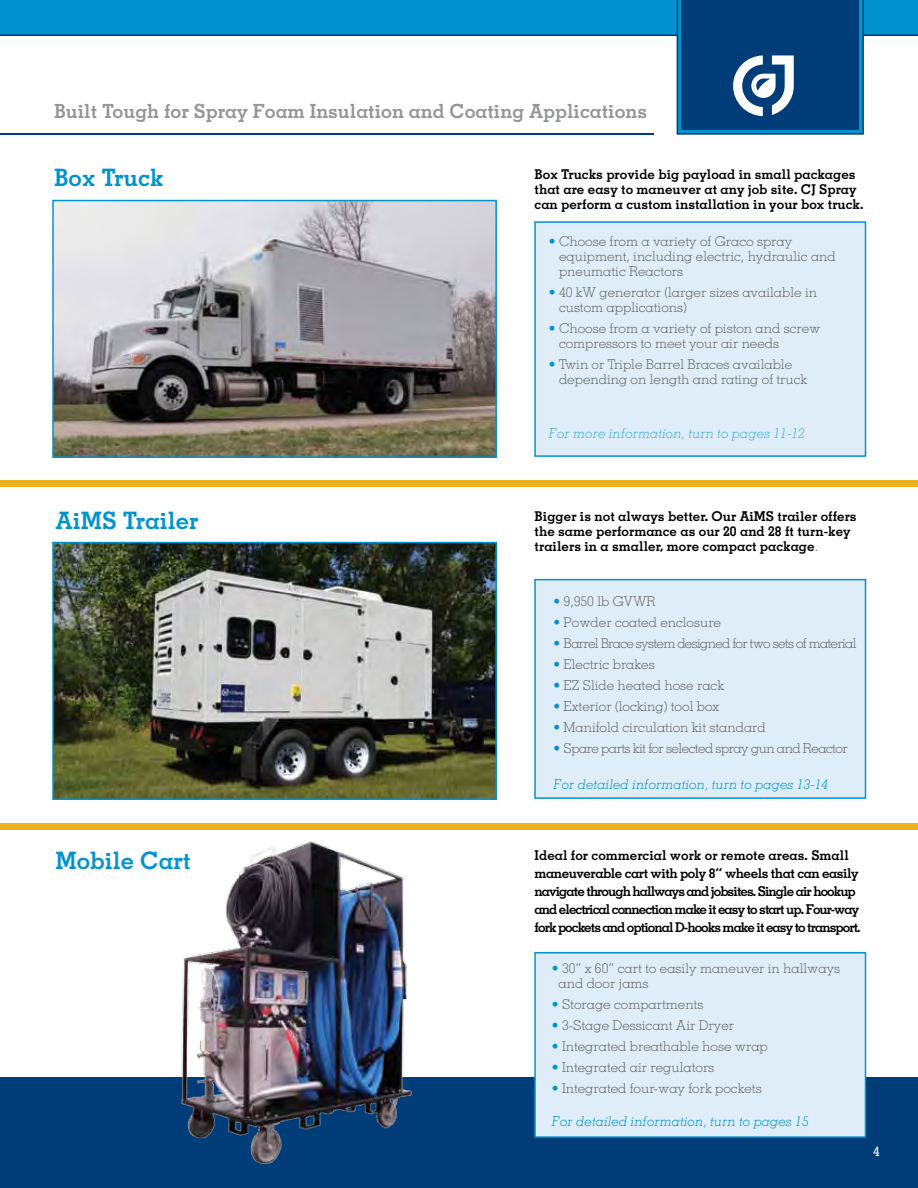
<style>
.page{position:relative;width:918px;height:1188px;background:#fff}
.page>*{position:absolute;margin:0;border:0;box-sizing:border-box;transform-origin:0 0}
.t1{font:700 24px "Memphis LT Std";color:#0093d0}
.t2{font:700 19.5px "Memphis LT Std";color:#939598}
.t3{font:300 13.5px/15px "Memphis LT Std";color:#636466}
.t4{font:700 13.5px/15px "Memphis LT Std";color:#000}
.t5{font:700 13.5px/18px "Memphis LT Std";letter-spacing:-.07em;color:#000}
.t6{font:italic 300 13.5px "Memphis LT Std";color:#0093d0}
.t7{font:300 13.5px "Memphis LT Std";letter-spacing:-.05em;color:#636466}
.t8{font:300 13.5px "Memphis LT Std";letter-spacing:-.04em;color:#636466}
.t9{font:italic 300 13.5px "Memphis LT Std";color:#40aedc}
.t10{font:500 13.5px "Memphis LT Std";color:#fff}
.s1{color:#0093d0}
.s2{font-weight:300;color:#636466}
</style>
<div class="page">
<div style="left:0;top:1078px;width:918px;height:110px;background:#003d79"></div>
<div style="left:0;top:480px;width:918px;height:6px;background:#ecb21f"></div>
<svg style="left:0;top:0;width:918px;height:135px"></svg>
<div style="left:0;top:824px;width:918px;height:6px;background:#ecb21f"></div>
<div style="left:534px;top:221px;width:332px;height:236px;background:#deedf7;border:2px solid #0093d0"></div>
<img style="left:55px;top:203px;width:439px;height:252px">
<div style="left:52px;top:200px;width:445px;height:258px;border:2px solid #0093d0"></div>
<div style="left:534px;top:579px;width:332px;height:220px;background:#deedf7;border:2px solid #0093d0"></div>
<img style="left:55px;top:545px;width:439px;height:252px">
<div style="left:52px;top:542px;width:445px;height:258px;border:2px solid #0093d0"></div>
<div style="left:534px;top:952px;width:332px;height:186px;background:#deedf7;border:2px solid #0093d0"></div>
<img style="left:160px;top:841px;width:265px;height:324px">
<h2 class="t2" style="left:54px;top:99px;width:595px">Built Tough for Spray Foam Insulation and Coating Applications</h2>
<h1 class="t1" style="left:54px;top:162px;width:111px">Box Truck</h1>
<p class="t4" style="left:535px;top:166px;width:330px">Box Trucks provide big payload in small packages that are easy to maneuver at any job site. CJ Spray can perform a custom installation in your box truck.</p>
<p class="t3" style="left:559px;top:234px;width:278px;text-indent:-10px"><span class="s1">•</span> Choose from a variety of Graco spray equipment, including electric, hydraulic and pneumatic Reactors</p>
<p class="t3" style="left:559px;top:285px;width:260px;text-indent:-10px"><span class="s1">•</span> 40 kW generator (larger sizes available in custom applications)</p>
<p class="t3" style="left:559px;top:321px;width:263px;text-indent:-10px"><span class="s1">•</span> Choose from a variety of piston and screw compressors to meet your air needs</p>
<p class="t3" style="left:559px;top:357px;width:250px;text-indent:-10px"><span class="s1">•</span> Twin or Triple Barrel Braces available depending on length and rating of truck</p>
<p class="t9" style="left:549px;top:425px;width:258px">For more information, turn to pages 11-12</p>
<h1 class="t1" style="left:56px;top:505px;width:144px">AiMS Trailer</h1>
<h1 class="t1" style="left:56px;top:846px;width:137px">Mobile Cart</h1>
<p class="t4" style="left:535px;top:508px;width:324px">Bigger is not always better. Our AiMS trailer offers the same performance as our 20 and 28 ft turn-key trailers in a smaller, more compact package<span class="s2">.</span></p>
<p class="t3" style="left:554px;top:594px;width:104px"><span class="s1">•</span> 9,950 lb GVWR</p>
<p class="t3" style="left:554px;top:615px;width:169px"><span class="s1">•</span> Powder coated enclosure</p>
<p class="t7" style="left:554px;top:635px;width:304px"><span class="s1">•</span> Barrel Brace system designed for two sets of material</p>
<p class="t3" style="left:554px;top:657px;width:103px"><span class="s1">•</span> Electric brakes</p>
<p class="t3" style="left:554px;top:678px;width:172px"><span class="s1">•</span> EZ Slide heated hose rack</p>
<p class="t3" style="left:554px;top:699px;width:167px"><span class="s1">•</span> Exterior (locking) tool box</p>
<p class="t3" style="left:554px;top:720px;width:214px"><span class="s1">•</span> Manifold circulation kit standard</p>
<p class="t8" style="left:554px;top:740px;width:296px"><span class="s1">•</span> Spare parts kit for selected spray gun and Reactor</p>
<p class="t6" style="left:554px;top:776px;width:276px">For detailed information, turn to pages 13-14</p>
<p class="t5" style="left:535px;top:846px;width:328px">Ideal for commercial work or remote areas. Small maneuverable cart with poly 8” wheels that can easily navigate through hallways and jobsites. Single air hookup and electrical connection make it easy to start up. Four-way fork pockets and optional D-hooks make it easy to transport.</p>
<p class="t3" style="left:559px;top:960px;width:283px;text-indent:-7px"><span class="s1">•</span> 30” x 60” cart to easily maneuver in hallways and door jams</p>
<p class="t3" style="left:552px;top:996px;width:153px"><span class="s1">•</span> Storage compartments</p>
<p class="t3" style="left:552px;top:1017px;width:184px"><span class="s1">•</span> 3-Stage Dessicant Air Dryer</p>
<p class="t3" style="left:552px;top:1038px;width:218px"><span class="s1">•</span> Integrated breathable hose wrap</p>
<p class="t3" style="left:552px;top:1059px;width:164px"><span class="s1">•</span> Integrated air regulators</p>
<p class="t3" style="left:552px;top:1080px;width:211px"><span class="s1">•</span> Integrated four-way fork pockets</p>
<p class="t6" style="left:552px;top:1113px;width:258px">For detailed information, turn to pages 15</p>
<p class="t10" style="left:873px;top:1143px;width:8px">4</p>
</div>
